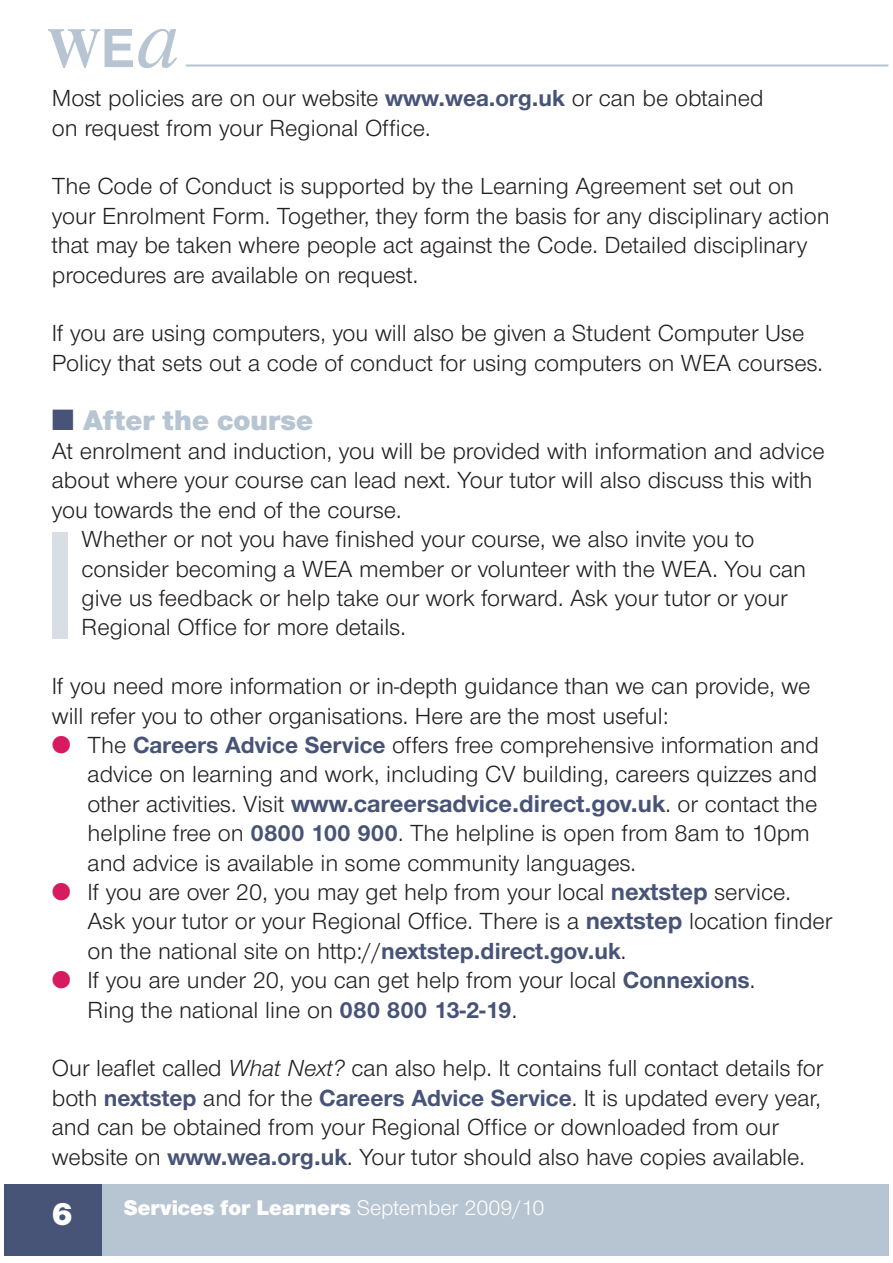
<style>
.page{position:relative;width:893px;height:1263px;background:#fff}
.page>*{position:absolute;margin:0;border:0;box-sizing:border-box;transform-origin:0 0}
.t1{font:900 33.6px "Nimbus Sans Novus T";color:#fff}
.t2{font:900 29.4px "Nimbus Sans Novus T";color:#b7c4d2}
.t3{font:24.15px/29.4px "Nimbus Sans Novus T";color:#231f20}
.t4{font:900 22.05px "Nimbus Sans Novus T";color:#fff}
.s1{font-weight:700;color:#485477}
.s2{color:#485477}
.s3{color:#d81a60}
.s4{font-weight:700;font-size:25.2px;color:#485477}
.s5{font-style:italic}
.s6{font-weight:400}
</style>
<div class="page">
<div style="left:4px;top:1185px;width:884px;height:71px;background:#b7c4d2"></div>
<div style="left:4px;top:1185px;width:98px;height:71px;background:#485477"></div>
<img style="left:49px;top:30px;width:128px;height:37px">
<div style="left:52px;top:533px;width:15px;height:106px;background:#d9dee5"></div>
<hr style="left:186px;top:64px;width:702px;height:3px;background:#b7c4d2">
<p class="t3" style="left:52px;top:86px;width:713px">Most policies are on our website <span class="s1">www.wea.org.uk</span> or can be obtained on request from your Regional Office.</p>
<p class="t3" style="left:52px;top:174px;width:779px">The Code of Conduct is supported by the Learning Agreement set out on your Enrolment Form. Together, they form the basis for any disciplinary action that may be taken where people act against the Code. Detailed disciplinary procedures are available on request.</p>
<p class="t3" style="left:52px;top:321px;width:772px">If you are using computers, you will also be given a Student Computer Use<br>Policy that sets out a code of conduct for using computers on WEA courses.</p>
<p class="t2" style="left:52px;top:409px;width:263px"><span class="s2">■</span> After the course</p>
<p class="t3" style="left:52px;top:438px;width:774px">At enrolment and induction, you will be provided with information and advice</p>
<p class="t3" style="left:52px;top:468px;width:762px">about where your course can lead next. Your tutor will also discuss this with</p>
<p class="t3" style="left:52px;top:497px;width:351px">you towards the end of the course.</p>
<p class="t3" style="left:82px;top:527px;width:674px">Whether or not you have finished your course, we also invite you to</p>
<p class="t3" style="left:82px;top:556px;width:726px">consider becoming a WEA member or volunteer with the WEA. You can</p>
<p class="t3" style="left:82px;top:585px;width:708px">give us feedback or help take our work forward. Ask your tutor or your</p>
<p class="t3" style="left:82px;top:615px;width:326px">Regional Office for more details.</p>
<p class="t3" style="left:52px;top:674px;width:760px">If you need more information or in-depth guidance than we can provide, we will refer you to other organisations. Here are the most useful:</p>
<p class="t3" style="left:88px;top:732px;width:733px;text-indent:-36px"><span class="s3">●</span> The <span class="s1">Careers Advice Service</span> offers free comprehensive information and advice on learning and work, including CV building, careers quizzes and other activities. Visit <span class="s4">www.careersadvice.direct.gov.uk</span>. or contact the helpline free on <span class="s1">0800 100 900</span>. The helpline is open from 8am to 10pm and advice is available in some community languages.</p>
<p class="t3" style="left:88px;top:879px;width:746px;text-indent:-36px"><span class="s3">●</span> If you are over 20, you may get help from your local <span class="s4">nextstep</span> service.<br>Ask your tutor or your Regional Office. There is a <span class="s4">nextstep</span> location finder on the national site on http://<span class="s1">nextstep.direct.gov.uk</span>.</p>
<p class="t3" style="left:88px;top:968px;width:669px;text-indent:-36px"><span class="s3">●</span> If you are under 20, you can get help from your local <span class="s1">Connexions</span>.<br>Ring the national line on <span class="s1">080 800 13-2-19</span>.</p>
<p class="t3" style="left:52px;top:1056px;width:773px">Our leaflet called <span class="s5">What Next?</span> can also help. It contains full contact details for both <span class="s1">nextstep</span> and for the <span class="s1">Careers Advice Service</span>. It is updated every year, and can be obtained from your Regional Office or downloaded from our website on <span class="s1">www.wea.org.uk</span>. Your tutor should also have copies available.</p>
<h1 class="t1" style="left:52px;top:1202px;width:22px">6</h1>
<p class="t4" style="left:124px;top:1200px;width:422px">Services for Learners <span class="s6">September 2009/10</span></p>
</div>
